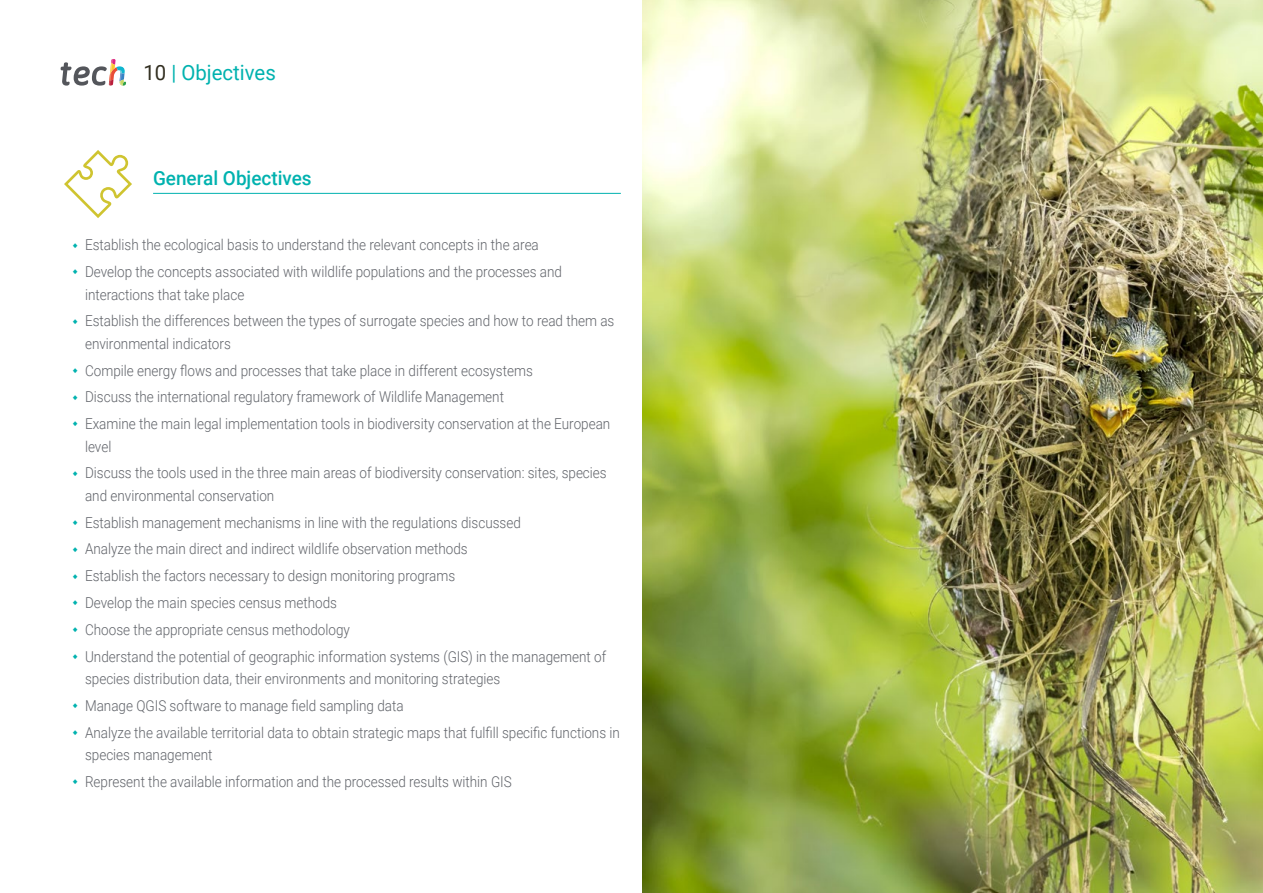
<style>
.page{position:relative;width:1263px;height:893px;background:#fff}
.page>*{position:absolute;margin:0;border:0;box-sizing:border-box;transform-origin:0 0}
.t1{font:21px "Roboto";color:#00b2af}
.t2{font:500 19.5px "Roboto";color:#00b2af}
.t3{font:300 15px/26.7px "Roboto";color:#61646a;scale:.9 1}
.s1{color:#312e20}
</style>
<div class="page">
<img style="left:642px;top:0;width:621px;height:893px">
<svg style="left:61px;top:59px;width:65px;height:27px"></svg>
<hr style="left:153px;top:193px;width:468px;height:1px;background:#00b2af">
<svg style="left:64px;top:150px;width:68px;height:68px"></svg>
<h1 class="t1" style="left:144px;top:57px;width:134px"><span class="s1">10</span> | Objectives</h1>
<h2 class="t2" style="left:153px;top:164px;width:160px">General Objectives</h2>
<p class="t3" style="left:85px;top:231px;width:531px">Establish the ecological basis to understand the relevant concepts in the area<br>Develop the concepts associated with wildlife populations and the processes and</p>
<p class="t3" style="left:85px;top:280px;width:590px">interactions that take place<br>Establish the differences between the types of surrogate species and how to read them as</p>
<p class="t3" style="left:85px;top:330px;width:585px">environmental indicators<br>Compile energy flows and processes that take place in different ecosystems<br>Discuss the international regulatory framework of Wildlife Management<br>Examine the main legal implementation tools in biodiversity conservation at the European</p>
<p class="t3" style="left:85px;top:432px;width:581px">level<br>Discuss the tools used in the three main areas of biodiversity conservation: sites, species</p>
<p class="t3" style="left:85px;top:482px;width:581px">and environmental conservation<br>Establish management mechanisms in line with the regulations discussed<br>Analyze the main direct and indirect wildlife observation methods<br>Establish the factors necessary to design monitoring programs<br>Develop the main species census methods<br>Choose the appropriate census methodology<br>Understand the potential of geographic information systems (GIS) in the management of</p>
<p class="t3" style="left:85px;top:665px;width:596px">species distribution data, their environments and monitoring strategies<br>Manage QGIS software to manage field sampling data<br>Analyze the available territorial data to obtain strategic maps that fulfill specific functions in</p>
<p class="t3" style="left:85px;top:741px;width:476px">species management<br>Represent the available information and the processed results within GIS</p>
</div>
